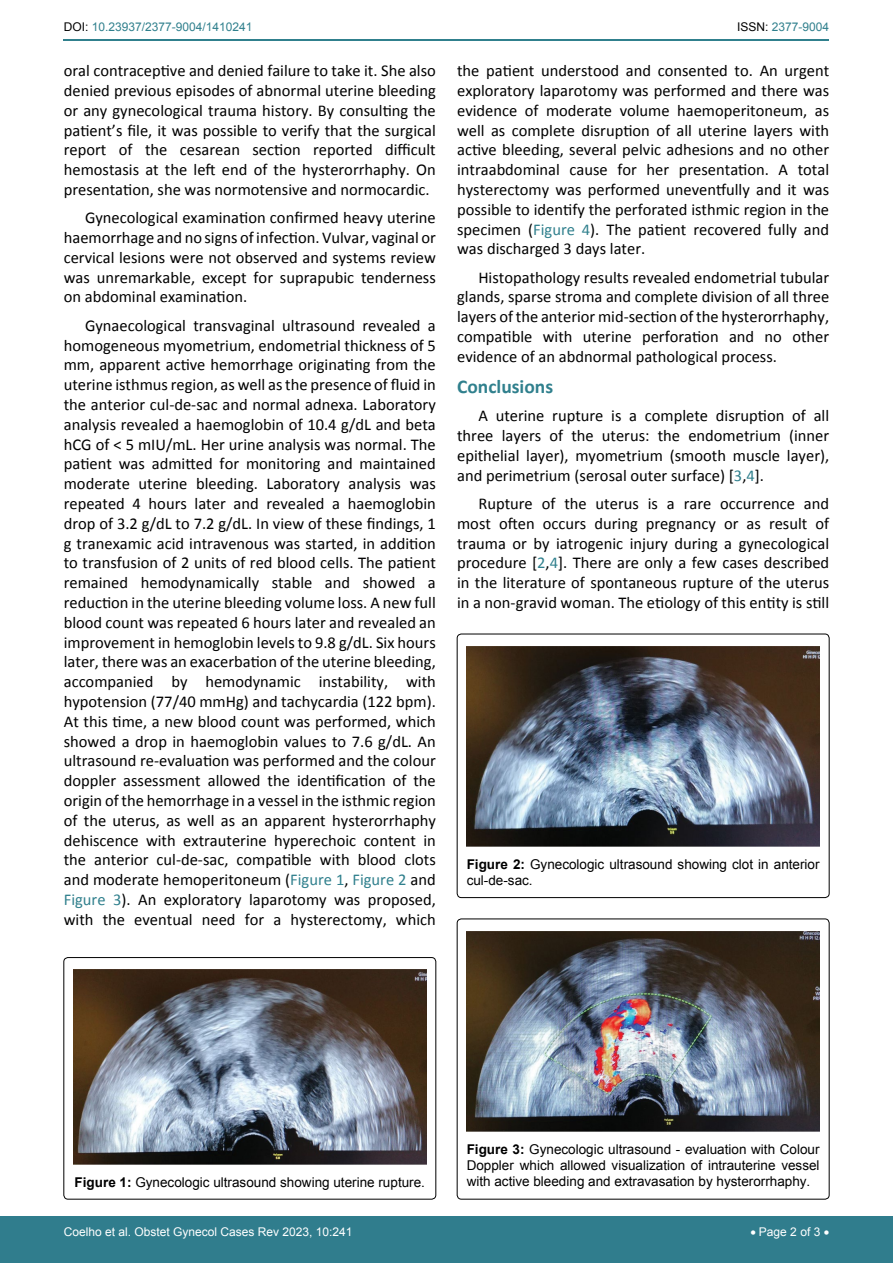
<style>
.page{position:relative;width:893px;height:1263px;background:#fff}
.page>*{position:absolute;margin:0;border:0;box-sizing:border-box;transform-origin:0 0}
.t1{font:700 19.5px "Calibri";color:#30808d}
.t2{font:16.5px/19.8px "Calibri";color:#000;text-align:justify}
.t3{font:13.5px/16.2px "Arial";color:#000}
.t4{font:12px "Arial";color:#fff}
.t5{font:12px "Arial";color:#30808d}
.s1{color:#000}
.s2{color:#30808d}
.s3{font-weight:700}
</style>
<div class="page">
<hr style="left:64px;top:40px;width:765px;height:1px;background:#30808d">
<div style="left:0;top:1217px;width:893px;height:46px;background:#307d8d"></div>
<div style="left:64px;top:957px;width:372px;height:242px;border:1px solid #000;border-radius:4px"></div>
<img style="left:73px;top:969px;width:353px;height:196px">
<div style="left:457px;top:634px;width:372px;height:264px;border:1px solid #000;border-radius:4px"></div>
<img style="left:467px;top:647px;width:353px;height:199px">
<div style="left:457px;top:919px;width:372px;height:280px;border:1px solid #000;border-radius:4px"></div>
<img style="left:467px;top:932px;width:353px;height:199px">
<p class="t5" style="left:64px;top:19px;width:190px"><span class="s1">DOI:</span> 10.23937/2377-9004/1410241</p>
<p class="t5" style="left:737px;top:19px;width:94px"><span class="s1">ISSN:</span> 2377-9004</p>
<p class="t2" style="left:64px;top:61px;width:374px">oral contraceptive and denied failure to take it. She also denied previous episodes of abnormal uterine bleeding or any gynecological trauma history. By consulting the patient’s file, it was possible to verify that the surgical report of the cesarean section reported difficult hemostasis at the left end of the hysterorrhaphy. On presentation, she was normotensive and normocardic.</p>
<p class="t2" style="left:64px;top:208px;width:374px;text-indent:21px">Gynecological examination confirmed heavy uterine haemorrhage and no signs of infection. Vulvar, vaginal or cervical lesions were not observed and systems review was unremarkable, except for suprapubic tenderness on abdominal examination.</p>
<p class="t2" style="left:64px;top:315px;width:374px;text-indent:21px">Gynaecological transvaginal ultrasound revealed a homogeneous myometrium, endometrial thickness of 5 mm, apparent active hemorrhage originating from the uterine isthmus region, as well as the presence of fluid in the anterior cul-de-sac and normal adnexa. Laboratory analysis revealed a haemoglobin of 10.4 g/dL and beta hCG of &lt; 5 mIU/mL. Her urine analysis was normal. The patient was admitted for monitoring and maintained moderate uterine bleeding. Laboratory analysis was repeated 4 hours later and revealed a haemoglobin drop of 3.2 g/dL to 7.2 g/dL. In view of these findings, 1 g tranexamic acid intravenous was started, in addition to transfusion of 2 units of red blood cells. The patient remained hemodynamically stable and showed a reduction in the uterine bleeding volume loss. A new full blood count was repeated 6 hours later and revealed an improvement in hemoglobin levels to 9.8 g/dL. Six hours later, there was an exacerbation of the uterine bleeding, accompanied by hemodynamic instability, with hypotension (77/40 mmHg) and tachycardia (122 bpm).<br>At this time, a new blood count was performed, which showed a drop in haemoglobin values to 7.6 g/dL. An ultrasound re-evaluation was performed and the colour doppler assessment allowed the identification of the origin of the hemorrhage in a vessel in the isthmic region of the uterus, as well as an apparent hysterorrhaphy dehiscence with extrauterine hyperechoic content in the anterior cul-de-sac, compatible with blood clots and moderate hemoperitoneum (<span class="s2">Figure 1</span>, <span class="s2">Figure 2</span> and <span class="s2">Figure 3</span>). An exploratory laparotomy was proposed, with the eventual need for a hysterectomy, which</p>
<p class="t2" style="left:457px;top:61px;width:374px">the patient understood and consented to. An urgent exploratory laparotomy was performed and there was evidence of moderate volume haemoperitoneum, as well as complete disruption of all uterine layers with active bleeding, several pelvic adhesions and no other intraabdominal cause for her presentation. A total hysterectomy was performed uneventfully and it was possible to identify the perforated isthmic region in the specimen (<span class="s2">Figure 4</span>). The patient recovered fully and was discharged 3 days later.</p>
<p class="t2" style="left:457px;top:267px;width:374px;text-indent:21px">Histopathology results revealed endometrial tubular glands, sparse stroma and complete division of all three layers of the anterior mid-section of the hysterorrhaphy, compatible with uterine perforation and no other evidence of an abdnormal pathological process.</p>
<p class="t1" style="left:457px;top:374px;width:98px">Conclusions</p>
<p class="t2" style="left:457px;top:406px;width:374px;text-indent:21px">A uterine rupture is a complete disruption of all three layers of the uterus: the endometrium (inner epithelial layer), myometrium (smooth muscle layer), and perimetrium (serosal outer surface) [<span class="s2">3</span>,<span class="s2">4</span>].</p>
<p class="t2" style="left:457px;top:494px;width:374px;text-indent:21px">Rupture of the uterus is a rare occurrence and most often occurs during pregnancy or as result of trauma or by iatrogenic injury during a gynecological procedure [<span class="s2">2</span>,<span class="s2">4</span>]. There are only a few cases described in the literature of spontaneous rupture of the uterus in a non-gravid woman. The etiology of this entity is still</p>
<p class="t3" style="left:467px;top:856px;width:354px"><span class="s3">Figure 2:</span> Gynecologic ultrasound showing clot in anterior cul-de-sac.</p>
<p class="t3" style="left:75px;top:1175px;width:352px"><span class="s3">Figure 1:</span> Gynecologic ultrasound showing uterine rupture.</p>
<p class="t3" style="left:467px;top:1141px;width:354px;text-align:justify"><span class="s3">Figure 3:</span> Gynecologic ultrasound - evaluation with Colour Doppler which allowed visualization of intrauterine vessel with active bleeding and extravasation by hysterorrhaphy.</p>
<p class="t4" style="left:64px;top:1223px;width:290px">Coelho et al. Obstet Gynecol Cases Rev 2023, 10:241</p>
<p class="t4" style="left:750px;top:1223px;width:80px">• Page 2 of 3 •</p>
</div>
